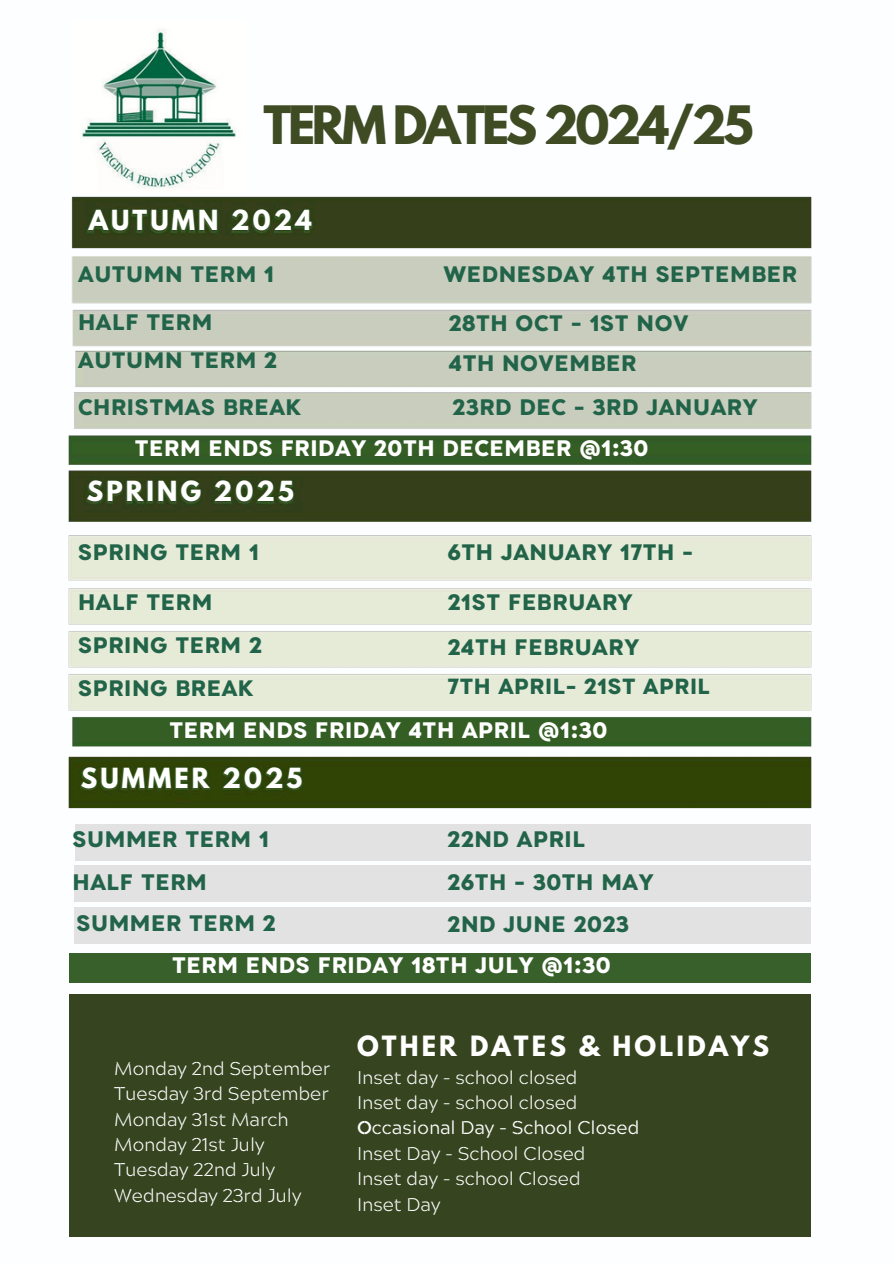
<style>
.page{position:relative;width:894px;height:1264px;background:#fff}
.page>*{position:absolute;margin:0;border:0;box-sizing:border-box;transform-origin:0 0}
.t1{font:700 46.8px "League Spartan";letter-spacing:-.07em;color:#3f4b23}
.t2{font:700 25.95px/42.6px "Ploni M Lv 2 AAA";letter-spacing:.02em;color:#226449}
.t3{font:700 25.95px "Ploni M Lv 2 AAA";letter-spacing:.02em;color:#fff}
.t4{font:700 25.35px "Ploni M Lv 2 AAA";letter-spacing:.02em;color:#226449}
.t5{font:700 24.75px "League Spartan";letter-spacing:.125em;color:#fff}
.t6{font:700 24.6px "League Spartan";letter-spacing:.125em;color:#fff}
.t7{font:300 18.45px/25.3px "Acherus Militant 1";color:#fff}
.s1{font-weight:700}
.s2{font-weight:400}
</style>
<div class="page">
<img style="left:82px;top:29px;width:154px;height:159px">
<div style="left:69px;top:953px;width:741px;height:29px;background:#37602b"></div>
<div style="left:74px;top:908px;width:736px;height:36px;background:#e2e2e3"></div>
<div style="left:69px;top:994px;width:741px;height:242px;background:#36441f"></div>
<div style="left:75px;top:865px;width:735px;height:36px;background:#e2e2e3"></div>
<div style="left:75px;top:824px;width:735px;height:36px;background:#e2e2e3"></div>
<img style="left:68px;top:196px;width:744px;height:613px">
<p class="t1" style="left:263px;top:102px;width:491px">TERM DATES 2024/25</p>
<h2 class="t6" style="left:89px;top:207px;width:224px">AUTUMN 2024</h2>
<h2 class="t2" style="left:78px;top:250px;width:197px;line-height:48.4px">AUTUMN TERM 1<br>HALF TERM</h2>
<h2 class="t2" style="left:78px;top:338px;width:224px;line-height:46px">AUTUMN TERM 2<br>CHRISTMAS BREAK</h2>
<h2 class="t2" style="left:443px;top:253px;width:355px">WEDNESDAY 4TH SEPTEMBER</h2>
<h2 class="t2" style="left:448px;top:303px;width:241px;line-height:40.3px">28TH OCT - 1ST NOV<br>4TH NOVEMBER</h2>
<h2 class="t2" style="left:452px;top:387px;width:306px">23RD DEC - 3RD JANUARY</h2>
<h2 class="t3" style="left:135px;top:433px;width:515px">TERM ENDS FRIDAY 20TH DECEMBER @1:30</h2>
<h2 class="t6" style="left:87px;top:478px;width:208px">SPRING 2025</h2>
<h2 class="t2" style="left:78px;top:528px;width:182px;line-height:49.5px">SPRING TERM 1<br>HALF TERM</h2>
<h2 class="t2" style="left:78px;top:625px;width:185px">SPRING TERM 2<br>SPRING BREAK</h2>
<h2 class="t2" style="left:448px;top:527px;width:247px;line-height:50.7px">6TH JANUARY 17TH -<br>21ST FEBRUARY</h2>
<h2 class="t2" style="left:448px;top:627px;width:193px">24TH FEBRUARY</h2>
<h2 class="t4" style="left:448px;top:671px;width:264px">7TH APRIL- 21ST APRIL</h2>
<h2 class="t3" style="left:169px;top:715px;width:439px">TERM ENDS FRIDAY 4TH APRIL @1:30</h2>
<h2 class="t6" style="left:81px;top:765px;width:223px">SUMMER 2025</h2>
<h2 class="t2" style="left:73px;top:818px;width:198px">SUMMER TERM 1<br>HALF TERM</h2>
<h2 class="t2" style="left:447px;top:818px;width:207px">22ND APRIL<br>26TH - 30TH MAY</h2>
<h2 class="t2" style="left:76px;top:902px;width:201px">SUMMER TERM 2</h2>
<h2 class="t2" style="left:447px;top:903px;width:183px">2ND JUNE 2023</h2>
<h2 class="t3" style="left:172px;top:950px;width:440px">TERM ENDS FRIDAY 18TH JULY @1:30</h2>
<p class="t7" style="left:114px;top:1057px;width:218px">Monday 2nd September<br>Tuesday 3rd September<br>Monday 31st March<br>Monday 21st July<br>Tuesday 22nd July<br>Wednesday 23rd July</p>
<p class="t5" style="left:357px;top:1033px;width:413px">OTHER DATES &amp; HOLIDAYS</p>
<p class="t7" style="left:357px;top:1066px;width:284px">Inset day - school closed<br>Inset day - school closed<br><span class="s1">O</span><span class="s2">ccasional Day - School Closed<br></span>Inset Day - School Closed<br>Inset day - school Closed<br>Inset Day</p>
</div>
